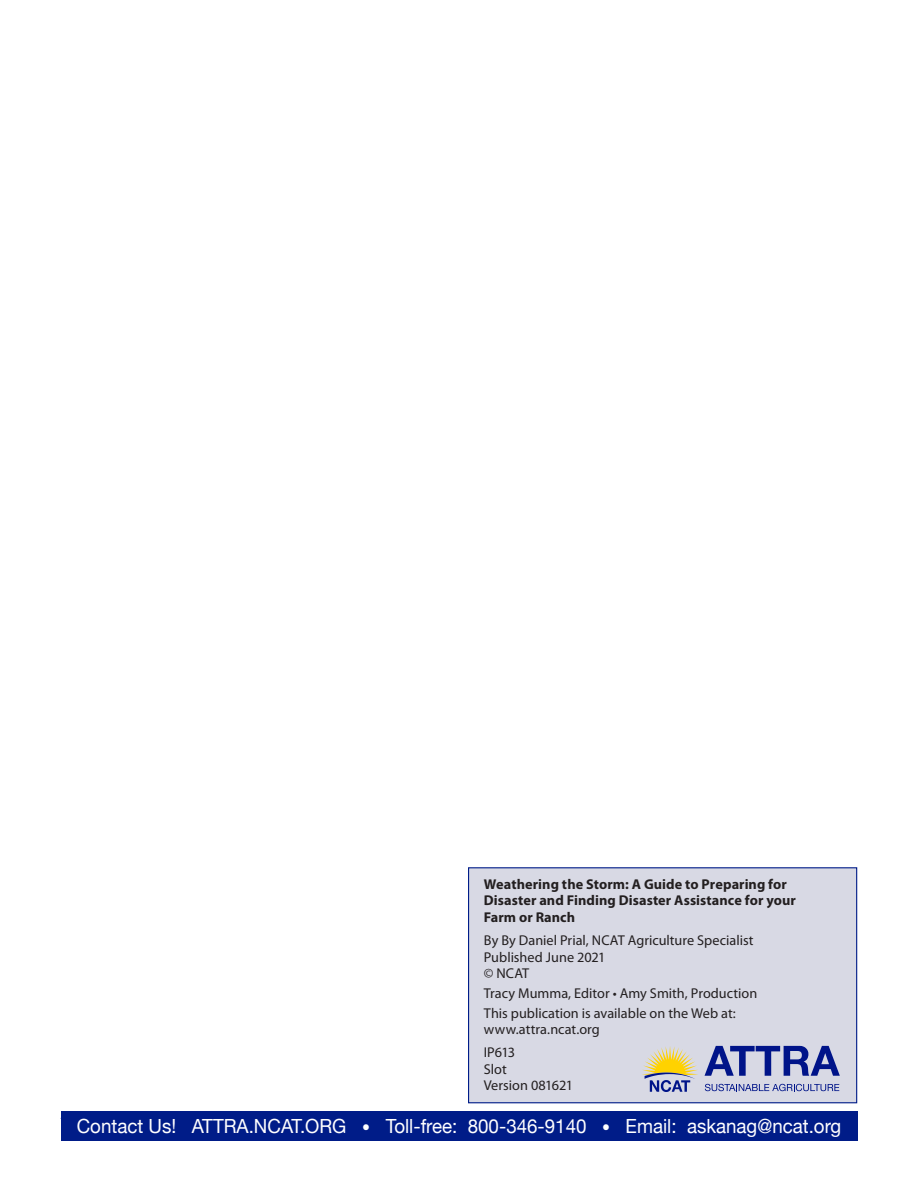
<style>
.page{position:relative;width:918px;height:1188px;background:#fff}
.page>*{position:absolute;margin:0;border:0;box-sizing:border-box;transform-origin:0 0}
.t1{font:19.5px "Helvetica Neue";color:#fff;scale:.96 1}
.t2{font:14.25px/16.5px "Myriad Pro";color:#231f20}
.t3{font:700 14.25px/16.5px "Myriad Pro";letter-spacing:.005em;color:#231f20}
.s1{font-size:16.5px}
</style>
<div class="page">
<div style="left:469px;top:868px;width:388px;height:235px;background:#d8d9e4"></div>
<div style="left:468px;top:867px;width:389px;height:236px;border:1px solid #001c88"></div>
<div style="left:61px;top:1111px;width:796px;height:30px;background:#001c88"></div>
<svg style="left:642px;top:1046px;width:56px;height:46px"></svg>
<svg style="left:705px;top:1046px;width:135px;height:30px"></svg>
<svg style="left:705px;top:1084px;width:134px;height:7px"></svg>
<p class="t3" style="left:484px;top:877px;width:314px">Weathering the Storm: A Guide to Preparing for<br>Disaster and Finding Disaster Assistance for your<br>Farm or Ranch</p>
<p class="t2" style="left:484px;top:933px;width:271px">By By Daniel Prial, NCAT Agriculture Specialist<br>Published June 2021<br>© NCAT</p>
<p class="t2" style="left:484px;top:985px;width:275px;line-height:19.8px">Tracy Mumma, Editor • Amy Smith, Production<br>This publication is available on the Web at:</p>
<p class="t2" style="left:484px;top:1019px;width:118px;line-height:23.2px">www.attra.ncat.org<br>IP613</p>
<p class="t2" style="left:484px;top:1062px;width:91px">Slot<br>Version 081621</p>
<h1 class="t1" style="left:77px;top:1114px;width:798px">Contact Us! ATTRA.NCAT.ORG <span class="s1">•</span> Toll-free: 800-346-9140 <span class="s1">•</span> Email: askanag@ncat.org</h1>
</div>
